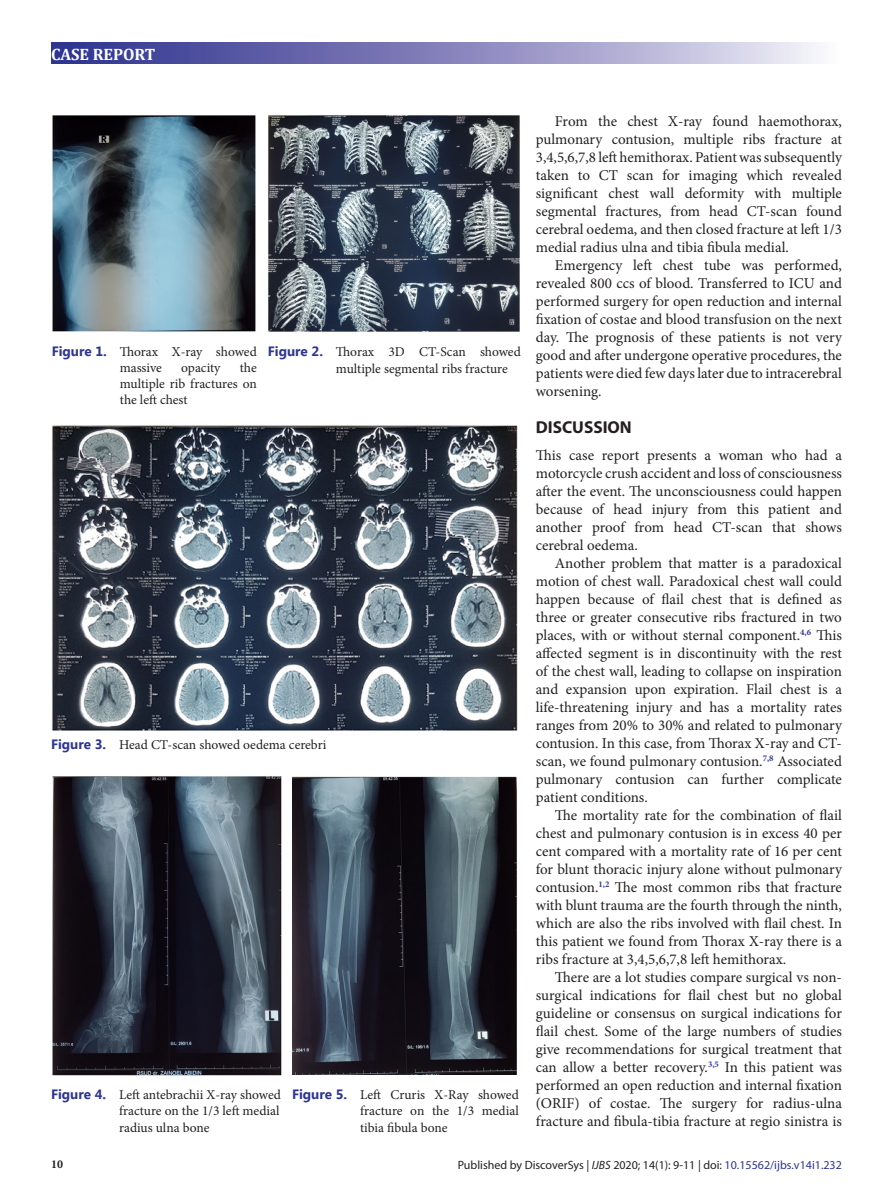
<style>
.page{position:relative;width:893px;height:1191px;background:#fff}
.page>*{position:absolute;margin:0;border:0;box-sizing:border-box;transform-origin:0 0}
.JUDUL_IJBS{font:700 17.25px "Myriad Pro";color:#231f20}
.t1{font:700 16.5px "Cambria";color:#fff}
.HTML_Preformatted{font:15px/18px "Minion Pro";color:#231f20;text-align:justify}
.t2{font:13.5px/16.2px "Minion Pro";color:#231f20;text-align:justify}
.judul{font:12px "Myriad Pro";color:#231f20}
.judul-2{font:700 12px "Minion Pro";color:#231f20}
.s1{font-family:"Myanmar Text";font-weight:700;color:#2d3591}
.s2{font-style:italic}
.s3{color:#2d3591}
</style>
<div class="page">
<svg style="left:52px;top:43px;width:763px;height:20px"></svg>
<img style="left:52px;top:115px;width:204px;height:217px">
<img style="left:268px;top:115px;width:252px;height:217px">
<img style="left:52px;top:425px;width:466px;height:305px">
<img style="left:52px;top:776px;width:230px;height:300px">
<img style="left:292px;top:776px;width:225px;height:298px">
<p class="t1" style="left:51px;top:44px;width:106px">CASE REPORT</p>
<p class="t2" style="left:120px;top:343px;width:138px;text-indent:-68px"><span class="s1">Figure 1.</span> Thorax X-ray showed massive</p>
<p class="t2" style="left:120px;top:359px;width:138px;text-indent:120px">the multiple rib fractures on the left chest</p>
<p class="t2" style="left:181px;top:359px;width:41px">opacity</p>
<p class="t2" style="left:336px;top:344px;width:186px;text-indent:-68px"><span class="s1">Figure 2.</span> Thorax 3D CT-Scan showed multiple segmental ribs fracture</p>
<p class="t2" style="left:51px;top:737px;width:277px"><span class="s1">Figure 3.</span> Head CT-scan showed oedema cerebri</p>
<p class="t2" style="left:119px;top:1087px;width:163px;text-indent:-68px"><span class="s1">Figure 4.</span> Left antebrachii X-ray showed fracture on the 1/3 left medial radius ulna bone</p>
<p class="t2" style="left:360px;top:1087px;width:160px;text-indent:-68px"><span class="s1">Figure 5.</span> Left Cruris X-Ray showed fracture on the 1/3 medial tibia fibula bone</p>
<p class="HTML_Preformatted" style="left:536px;top:112px;width:308px;text-indent:19px">From the chest X-ray found haemothorax, pulmonary contusion, multiple ribs fracture at 3,4,5,6,7,8 left hemithorax. Patient was subsequently taken to CT scan for imaging which revealed significant chest wall deformity with multiple segmental fractures, from head CT-scan found cerebral oedema, and then closed fracture at left 1/3 medial radius ulna and tibia fibula medial.</p>
<p class="HTML_Preformatted" style="left:536px;top:256px;width:308px;text-indent:19px">Emergency left chest tube was performed, revealed 800 ccs of blood. Transferred to ICU and performed surgery for open reduction and internal fixation of costae and blood transfusion on the next day. The prognosis of these patients is not very good and after undergone operative procedures, the patients were died few days later due to intracerebral worsening.</p>
<p class="JUDUL_IJBS" style="left:536px;top:416px;width:98px">DISCUSSION</p>
<p class="HTML_Preformatted" style="left:536px;top:446px;width:308px">This case report presents a woman who had a motorcycle crush accident and loss of consciousness after the event. The unconsciousness could happen because of head injury from this patient and another proof from head CT-scan that shows cerebral oedema.</p>
<p class="HTML_Preformatted" style="left:536px;top:554px;width:308px;text-indent:19px">Another problem that matter is a paradoxical motion of chest wall. Paradoxical chest wall could happen because of flail chest that is defined as three or greater consecutive ribs fractured in two places, with or without sternal component.<sup>4,6</sup> This affected segment is in discontinuity with the rest of the chest wall, leading to collapse on inspiration and expansion upon expiration. Flail chest is a life-threatening injury and has a mortality rates ranges from 20% to 30% and related to pulmonary contusion. In this case, from Thorax X-ray and CT&shy;scan, we found pulmonary contusion.<sup>7,8</sup> Associated pulmonary contusion can further complicate patient conditions.</p>
<p class="HTML_Preformatted" style="left:536px;top:806px;width:308px;text-indent:19px">The mortality rate for the combination of flail chest and pulmonary contusion is in excess 40 per cent compared with a mortality rate of 16 per cent for blunt thoracic injury alone without pulmonary contusion.<sup>1,2</sup> The most common ribs that fracture with blunt trauma are the fourth through the ninth, which are also the ribs involved with flail chest. In this patient we found from Thorax X-ray there is a ribs fracture at 3,4,5,6,7,8 left hemithorax.</p>
<p class="HTML_Preformatted" style="left:536px;top:968px;width:308px;text-indent:19px">There are a lot studies compare surgical vs non&shy;surgical indications for flail chest but no global guideline or consensus on surgical indications for flail chest. Some of the large numbers of studies give recommendations for surgical treatment that can allow a better recovery.<sup>3,5</sup> In this patient was performed an open reduction and internal fixation (ORIF) of costae. The surgery for radius-ulna fracture and fibula-tibia fracture at regio sinistra is</p>
<p class="judul-2" style="left:51px;top:1156px;width:13px">10</p>
<p class="judul" style="left:458px;top:1157px;width:386px">Published by DiscoverSys | <span class="s2">IJBS</span> 2020; 14(1): 9-11 | doi: <span class="s3">10.15562/ijbs.v14i1.232</span></p>
</div>
